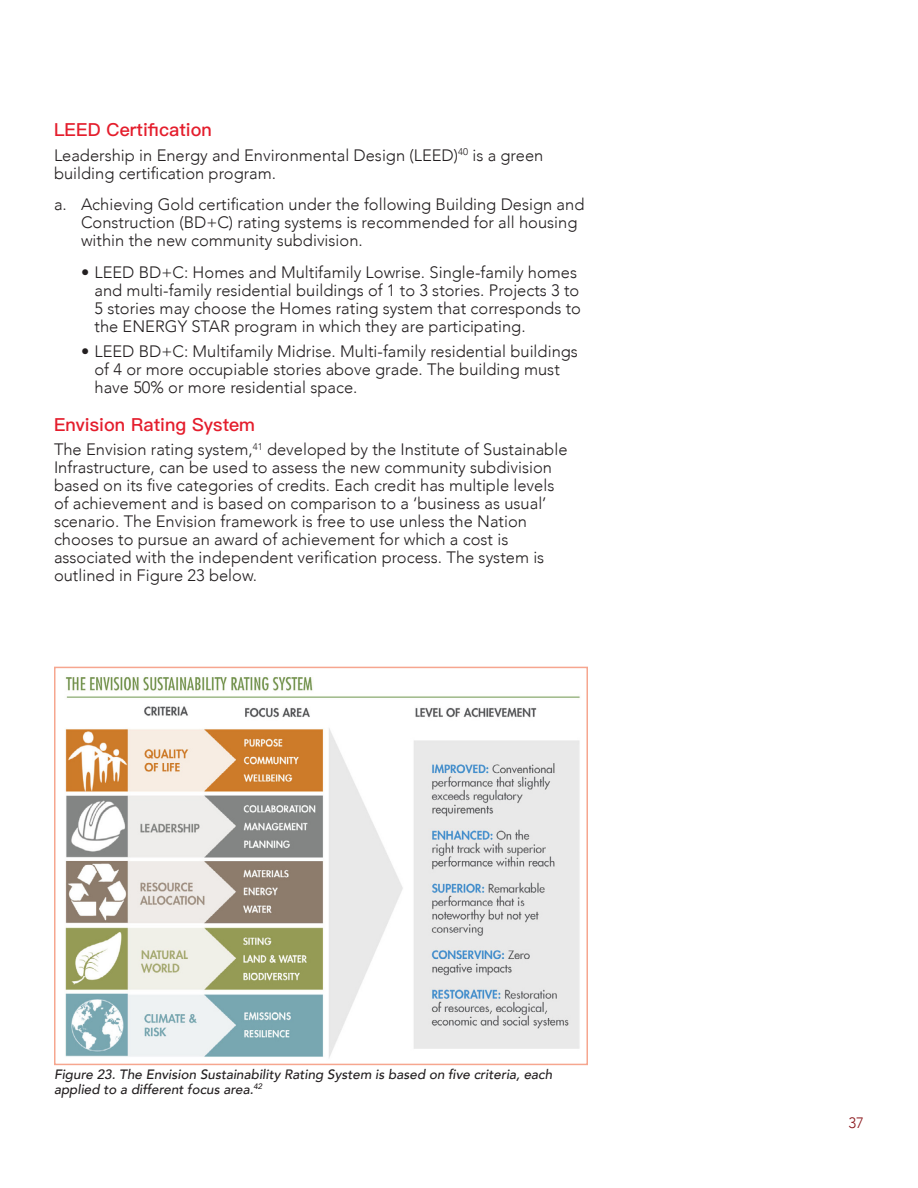
<style>
.page{position:relative;width:918px;height:1188px;background:#fff}
.page>*{position:absolute;margin:0;border:0;box-sizing:border-box;transform-origin:0 0}
.Heading_3{font:500 18px "Ping Fang HK";color:#e41d2c}
.Body_Paragraph{font:300 16.5px/18px "Avenir";color:#231f20}
.t1{font:300 15px "Avenir";color:#8a161b}
.image_figure_Caption{font:italic 500 13.5px/15px "Avenir";color:#231f20}
</style>
<div class="page">
<img style="left:65px;top:677px;width:515px;height:381px">
<div style="left:54px;top:667px;width:534px;height:398px;border:2px solid #f6a68f"></div>
<p class="Heading_3" style="left:54px;top:119px;width:159px">LEED Certification</p>
<p class="Body_Paragraph" style="left:54px;top:146px;width:491px">Leadership in Energy and Environmental Design (LEED)<sup>40</sup> is a green building certification program.</p>
<p class="Body_Paragraph" style="left:81px;top:196px;width:505px;text-indent:-27px">a. Achieving Gold certification under the following Building Design and<br>Construction (BD+C) rating systems is recommended for all housing within the new community subdivision.</p>
<p class="Body_Paragraph" style="left:94px;top:263px;width:488px;text-indent:-14px">• LEED BD+C: Homes and Multifamily Lowrise. Single-family homes and multi-family residential buildings of 1 to 3 stories. Projects 3 to 5 stories may choose the Homes rating system that corresponds to the ENERGY STAR program in which they are participating.</p>
<p class="Body_Paragraph" style="left:94px;top:342px;width:485px;text-indent:-14px">• LEED BD+C: Multifamily Midrise. Multi-family residential buildings of 4 or more occupiable stories above grade. The building must have 50% or more residential space.</p>
<p class="Heading_3" style="left:54px;top:413px;width:203px">Envision Rating System</p>
<p class="Body_Paragraph" style="left:54px;top:441px;width:515px">The Envision rating system,<sup>41</sup> developed by the Institute of Sustainable Infrastructure, can be used to assess the new community subdivision based on its five categories of credits. Each credit has multiple levels of achievement and is based on comparison to a ‘business as usual’ scenario. The Envision framework is free to use unless the Nation chooses to pursue an award of achievement for which a cost is associated with the independent verification process. The system is outlined in Figure 23 below.</p>
<p class="image_figure_Caption" style="left:54px;top:1067px;width:500px">Figure 23. The Envision Sustainability Rating System is based on five criteria, each applied to a different focus area.<sup>42</sup></p>
<p class="t1" style="left:848px;top:1114px;width:17px">37</p>
</div>
